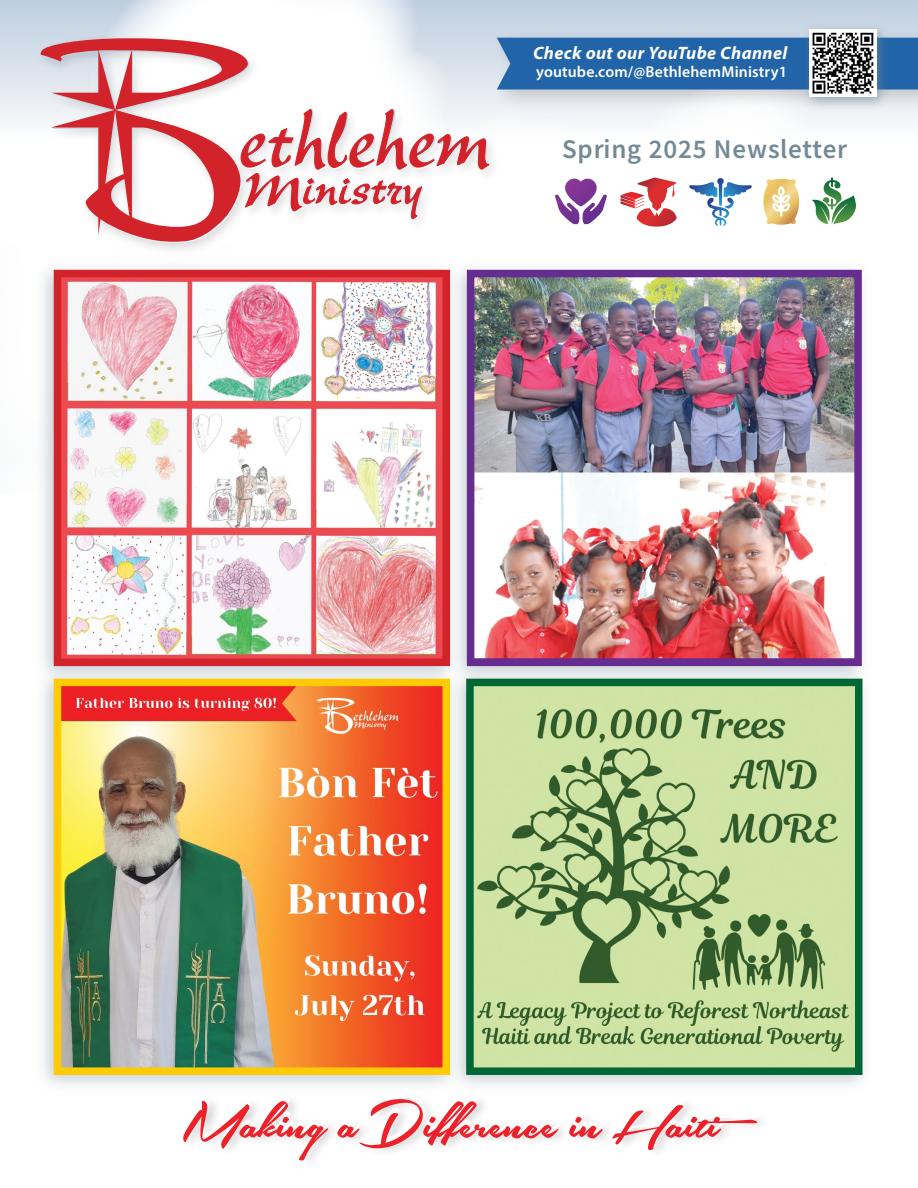
<style>
.page{position:relative;width:918px;height:1188px;background:#fff}
.page>*{position:absolute;margin:0;border:0;box-sizing:border-box;transform-origin:0 0}
.Subhead_red{font:27px "Source Sans Variable";letter-spacing:.03em;color:#728996}
.t1{font:italic 700 18px "Myriad Pro";letter-spacing:.02em;color:#fff}
.t2{font:600 15.75px "Myriad Pro";letter-spacing:.01em;color:#fff}
</style>
<div class="page">
<svg style="left:0;top:0;width:812px;height:109px"></svg>
<div style="left:36px;top:33px;width:466px;height:223px;background:#000;opacity:.15"></div>
<svg style="left:41px;top:38px;width:450px;height:205px"></svg>
<svg style="left:183px;top:1100px;width:146px;height:60px"></svg>
<svg style="left:337px;top:1098px;width:223px;height:50px"></svg>
<svg style="left:569px;top:1116px;width:35px;height:23px"></svg>
<svg style="left:612px;top:1104px;width:146px;height:46px"></svg>
<div style="left:34px;top:259px;width:427px;height:427px;background:#728996;opacity:.4"></div>
<img style="left:63px;top:279px;width:378px;height:378px">
<div style="left:54px;top:270px;width:396px;height:396px;border:8px solid #d2232a"></div>
<div style="left:447px;top:259px;width:426px;height:427px;background:#728996;opacity:.4"></div>
<img style="left:476px;top:279px;width:377px;height:378px">
<div style="left:467px;top:270px;width:395px;height:396px;border:8px solid #662d91"></div>
<div style="left:34px;top:668px;width:427px;height:427px;background:#728996;opacity:.4"></div>
<img style="left:63px;top:688px;width:378px;height:378px">
<div style="left:54px;top:679px;width:396px;height:396px;border:8px solid #ffcb05"></div>
<div style="left:446px;top:668px;width:428px;height:427px;background:#728996;opacity:.4"></div>
<img style="left:475px;top:688px;width:378px;height:378px">
<div style="left:466px;top:679px;width:396px;height:396px;border:8px solid #006735"></div>
<div style="left:490px;top:29px;width:428px;height:83px;background:#000;opacity:.15"></div>
<svg style="left:497px;top:38px;width:421px;height:250px"></svg>
<div style="left:802px;top:22px;width:88px;height:89px;background:#728996;opacity:.6"></div>
<img style="left:809px;top:30px;width:67px;height:67px">
<p class="t1" style="left:533px;top:42px;width:256px">Check out our YouTube Channel</p>
<p class="t2" style="left:536px;top:62px;width:253px">youtube.com/@BethlehemMinistry1</p>
<p class="Subhead_red" style="left:562px;top:133px;width:287px">Spring 2025 Newsletter</p>
</div>
